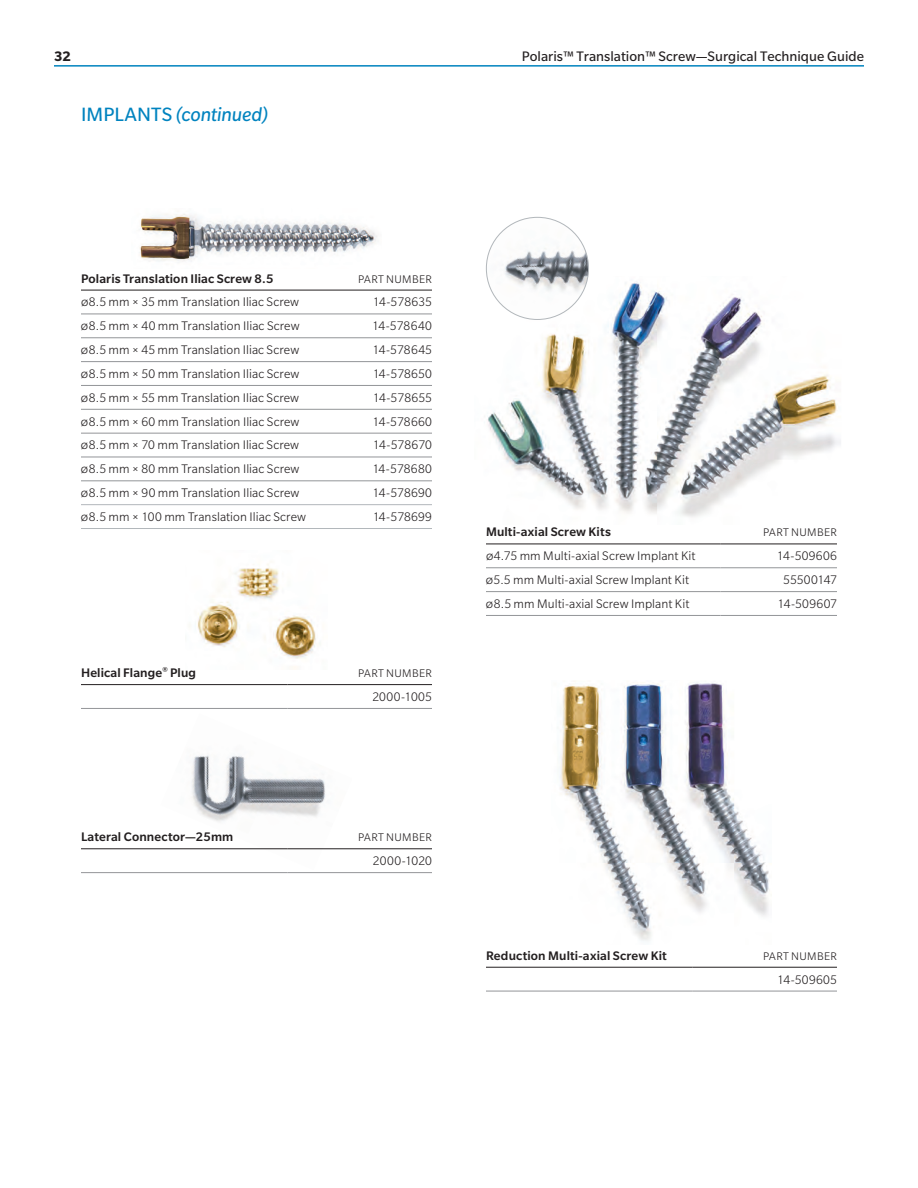
<style>
.page{position:relative;width:918px;height:1188px;background:#fff}
.page>*{position:absolute;margin:0;border:0;box-sizing:border-box;transform-origin:0 0}
.t1{font:italic 21px "Slate Pro";letter-spacing:-.005em;color:#0083bf}
.t2{font:15px "Slate Pro";color:#231f20}
.t3{font:700 15px "Slate Pro";color:#231f20}
.t4{font:300 13.5px "Slate Pro";letter-spacing:.005em;color:#231f20}
.t5{font:500 13.5px "Slate Pro";letter-spacing:.01em;color:#231f20}
.t6{font:300 13.5px "Slate Pro";letter-spacing:.025em;color:#231f20}
.t7{font:300 12px "Slate Pro";letter-spacing:.03em;color:#231f20}
.s1{font-style:normal}
</style>
<div class="page">
<hr style="left:54px;top:65px;width:810px;height:2px;background:#0083bf">
<img style="left:197px;top:564px;width:119px;height:105px">
<img style="left:161px;top:755px;width:191px;height:94px">
<img style="left:486px;top:276px;width:355px;height:241px">
<img style="left:486px;top:217px;width:103px;height:102px;border-radius:51px">
<img style="left:560px;top:681px;width:209px;height:260px">
<img style="left:140px;top:214px;width:237px;height:48px">
<hr style="left:81px;top:314px;width:243px;height:1px;background:#939598">
<hr style="left:324px;top:314px;width:108px;height:1px;background:#939598">
<hr style="left:81px;top:338px;width:243px;height:1px;background:#939598">
<hr style="left:324px;top:338px;width:108px;height:1px;background:#939598">
<hr style="left:81px;top:361px;width:243px;height:1px;background:#939598">
<hr style="left:324px;top:361px;width:108px;height:1px;background:#939598">
<hr style="left:81px;top:457px;width:243px;height:1px;background:#939598">
<hr style="left:324px;top:457px;width:108px;height:1px;background:#939598">
<hr style="left:81px;top:481px;width:243px;height:1px;background:#939598">
<hr style="left:324px;top:481px;width:108px;height:1px;background:#939598">
<hr style="left:81px;top:504px;width:243px;height:1px;background:#b2b7bb">
<hr style="left:324px;top:504px;width:108px;height:1px;background:#b2b7bb">
<hr style="left:81px;top:528px;width:243px;height:1px;background:#b2b7bb">
<hr style="left:324px;top:528px;width:108px;height:1px;background:#b2b7bb">
<hr style="left:81px;top:290px;width:243px;height:1px;background:#231f20">
<hr style="left:324px;top:290px;width:108px;height:1px;background:#231f20">
<hr style="left:81px;top:385px;width:243px;height:1px;background:#939598">
<hr style="left:324px;top:385px;width:108px;height:1px;background:#939598">
<hr style="left:81px;top:409px;width:243px;height:1px;background:#939598">
<hr style="left:324px;top:409px;width:108px;height:1px;background:#939598">
<hr style="left:81px;top:433px;width:243px;height:1px;background:#939598">
<hr style="left:324px;top:433px;width:108px;height:1px;background:#939598">
<hr style="left:81px;top:708px;width:206px;height:1px;background:#939598">
<hr style="left:287px;top:708px;width:145px;height:1px;background:#939598">
<hr style="left:81px;top:684px;width:206px;height:1px;background:#231f20">
<hr style="left:287px;top:684px;width:145px;height:1px;background:#231f20">
<hr style="left:81px;top:872px;width:206px;height:1px;background:#939598">
<hr style="left:287px;top:872px;width:145px;height:1px;background:#939598">
<hr style="left:81px;top:849px;width:206px;height:1px;background:#231f20">
<hr style="left:287px;top:849px;width:145px;height:1px;background:#231f20">
<hr style="left:486px;top:568px;width:234px;height:1px;background:#939598">
<hr style="left:720px;top:568px;width:117px;height:1px;background:#939598">
<hr style="left:486px;top:591px;width:234px;height:1px;background:#939598">
<hr style="left:720px;top:591px;width:117px;height:1px;background:#939598">
<hr style="left:486px;top:615px;width:234px;height:1px;background:#939598">
<hr style="left:720px;top:615px;width:117px;height:1px;background:#939598">
<hr style="left:486px;top:544px;width:234px;height:1px;background:#231f20">
<hr style="left:720px;top:544px;width:117px;height:1px;background:#231f20">
<hr style="left:486px;top:991px;width:206px;height:1px;background:#939598">
<hr style="left:692px;top:991px;width:145px;height:1px;background:#939598">
<hr style="left:486px;top:967px;width:206px;height:1px;background:#231f20">
<hr style="left:692px;top:967px;width:145px;height:1px;background:#231f20">
<p class="t3" style="left:54px;top:48px;width:19px">32</p>
<p class="t2" style="left:522px;top:48px;width:344px">Polaris™ Translation™ Screw—Surgical Technique Guide</p>
<h1 class="t1" style="left:81px;top:103px;width:189px"><span class="s1">IMPLANTS</span> (continued)</h1>
<p class="t5" style="left:81px;top:271px;width:194px">Polaris Translation Iliac Screw 8.5</p>
<p class="t7" style="left:358px;top:273px;width:75px">PART NUMBER</p>
<p class="t4" style="left:81px;top:295px;width:220px">Ø8.5 mm × 35 mm Translation Iliac Screw</p>
<p class="t4" style="left:373px;top:295px;width:61px">14-578635</p>
<p class="t4" style="left:81px;top:319px;width:220px">Ø8.5 mm × 40 mm Translation Iliac Screw</p>
<p class="t4" style="left:372px;top:319px;width:61px">14-578640</p>
<p class="t4" style="left:81px;top:343px;width:220px">Ø8.5 mm × 45 mm Translation Iliac Screw</p>
<p class="t4" style="left:372px;top:343px;width:61px">14-578645</p>
<p class="t4" style="left:81px;top:367px;width:220px">Ø8.5 mm × 50 mm Translation Iliac Screw</p>
<p class="t4" style="left:373px;top:367px;width:61px">14-578650</p>
<p class="t4" style="left:81px;top:391px;width:220px">Ø8.5 mm × 55 mm Translation Iliac Screw</p>
<p class="t4" style="left:373px;top:391px;width:61px">14-578655</p>
<p class="t4" style="left:81px;top:414px;width:220px">Ø8.5 mm × 60 mm Translation Iliac Screw</p>
<p class="t4" style="left:372px;top:414px;width:61px">14-578660</p>
<p class="t4" style="left:81px;top:438px;width:220px">Ø8.5 mm × 70 mm Translation Iliac Screw</p>
<p class="t4" style="left:373px;top:438px;width:61px">14-578670</p>
<p class="t4" style="left:81px;top:462px;width:220px">Ø8.5 mm × 80 mm Translation Iliac Screw</p>
<p class="t4" style="left:372px;top:462px;width:61px">14-578680</p>
<p class="t4" style="left:81px;top:486px;width:220px">Ø8.5 mm × 90 mm Translation Iliac Screw</p>
<p class="t4" style="left:373px;top:486px;width:61px">14-578690</p>
<p class="t4" style="left:81px;top:510px;width:227px">Ø8.5 mm × 100 mm Translation Iliac Screw</p>
<p class="t4" style="left:373px;top:510px;width:61px">14-578699</p>
<p class="t5" style="left:81px;top:665px;width:117px">Helical Flange<sup>®</sup> Plug</p>
<p class="t7" style="left:358px;top:667px;width:75px">PART NUMBER</p>
<p class="t6" style="left:372px;top:690px;width:61px">2000-1005</p>
<p class="t5" style="left:81px;top:830px;width:154px">Lateral Connector—25mm</p>
<p class="t7" style="left:358px;top:831px;width:75px">PART NUMBER</p>
<p class="t4" style="left:373px;top:854px;width:61px">2000-1020</p>
<p class="t5" style="left:486px;top:525px;width:126px">Multi-axial Screw Kits</p>
<p class="t7" style="left:763px;top:526px;width:75px">PART NUMBER</p>
<p class="t4" style="left:486px;top:549px;width:211px">Ø4.75 mm Multi-axial Screw Implant Kit</p>
<p class="t6" style="left:777px;top:549px;width:62px">14-509606</p>
<p class="t4" style="left:486px;top:573px;width:205px">Ø5.5 mm Multi-axial Screw Implant Kit</p>
<p class="t4" style="left:783px;top:573px;width:55px">55500147</p>
<p class="t4" style="left:486px;top:597px;width:205px">Ø8.5 mm Multi-axial Screw Implant Kit</p>
<p class="t4" style="left:778px;top:597px;width:61px">14-509607</p>
<p class="t5" style="left:486px;top:948px;width:182px">Reduction Multi-axial Screw Kit</p>
<p class="t7" style="left:763px;top:950px;width:75px">PART NUMBER</p>
<p class="t4" style="left:777px;top:972px;width:61px">14-509605</p>
</div>
